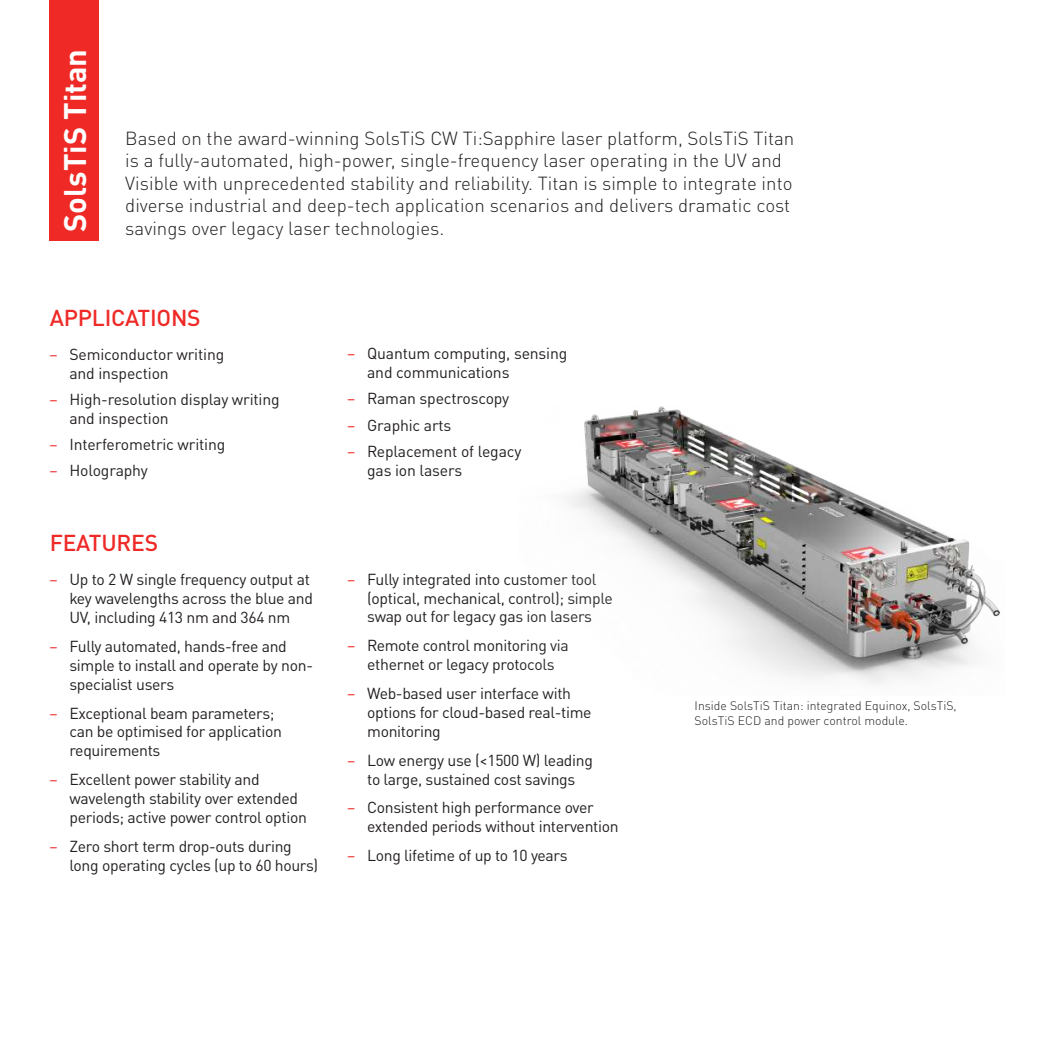
<style>
.page{position:relative;width:1042px;height:1042px;background:#fff}
.page>*{position:absolute;margin:0;border:0;box-sizing:border-box;transform-origin:0 0}
.t1{font:700 30.8px "DINOT";color:#fff}
.t2{font:500 22.75px "DINOT";letter-spacing:-.01em;color:#ee2926}
.t3{font:300 18.72px/22.4px "DINOT";color:#231f20}
.t4{font:15.75px/18.9px "DINOT";letter-spacing:-.02em;color:#231f20}
.t5{font:300 12.25px/14.7px "DINOT";color:#231f20}
.s1{color:#ee2926}
</style>
<div class="page">
<div style="left:50px;top:0;width:49px;height:241px;background:#ee2926"></div>
<img style="left:569px;top:406px;width:431px;height:278px">
<h1 class="t1" style="left:55px;top:232px;width:184px;rotate:-90deg">SolsTiS Titan</h1>
<p class="t3" style="left:125px;top:127px;width:670px">Based on the award-winning SolsTiS CW Ti:Sapphire laser platform, SolsTiS Titan is a fully-automated, high-power, single-frequency laser operating in the UV and Visible with unprecedented stability and reliability. Titan is simple to integrate into diverse industrial and deep-tech application scenarios and delivers dramatic cost savings over legacy laser technologies.</p>
<h2 class="t2" style="left:50px;top:303px;width:152px">APPLICATIONS</h2>
<p class="t4" style="left:69px;top:344px;width:156px;text-indent:-20px"><span class="s1">–</span> Semiconductor writing and inspection</p>
<p class="t4" style="left:69px;top:389px;width:212px;text-indent:-20px"><span class="s1">–</span> High-resolution display writing and inspection</p>
<p class="t4" style="left:50px;top:435px;width:177px"><span class="s1">–</span> Interferometric writing</p>
<p class="t4" style="left:50px;top:461px;width:100px"><span class="s1">–</span> Holography</p>
<h2 class="t2" style="left:50px;top:529px;width:110px">FEATURES</h2>
<p class="t4" style="left:69px;top:570px;width:245px;text-indent:-20px"><span class="s1">–</span> Up to 2 W single frequency output at key wavelengths across the blue and<br>UV, including 413 nm and 364 nm</p>
<p class="t4" style="left:69px;top:636px;width:245px;text-indent:-20px"><span class="s1">–</span> Fully automated, hands-free and simple to install and operate by non&shy;specialist users</p>
<p class="t4" style="left:69px;top:703px;width:214px;text-indent:-20px"><span class="s1">–</span> Exceptional beam parameters; can be optimised for application requirements</p>
<p class="t4" style="left:69px;top:770px;width:239px;text-indent:-20px"><span class="s1">–</span> Excellent power stability and wavelength stability over extended periods; active power control option</p>
<p class="t4" style="left:69px;top:836px;width:250px;text-indent:-20px"><span class="s1">–</span> Zero short term drop-outs during long operating cycles (up to 60 hours)</p>
<p class="t4" style="left:367px;top:344px;width:202px;text-indent:-20px"><span class="s1">–</span> Quantum computing, sensing and communications</p>
<p class="t4" style="left:347px;top:389px;width:163px"><span class="s1">–</span> Raman spectroscopy</p>
<p class="t4" style="left:347px;top:415px;width:106px"><span class="s1">–</span> Graphic arts</p>
<p class="t4" style="left:367px;top:442px;width:156px;text-indent:-20px"><span class="s1">–</span> Replacement of legacy gas ion lasers</p>
<p class="t4" style="left:367px;top:569px;width:247px;text-indent:-20px"><span class="s1">–</span> Fully integrated into customer tool (optical, mechanical, control); simple swap out for legacy gas ion lasers</p>
<p class="t4" style="left:347px;top:636px;width:223px;text-align:center"><span class="s1">–</span> Remote control monitoring via ethernet or legacy protocols</p>
<p class="t4" style="left:367px;top:683px;width:226px;text-indent:-20px"><span class="s1">–</span> Web-based user interface with options for cloud-based real-time monitoring</p>
<p class="t4" style="left:347px;top:750px;width:247px;text-align:center"><span class="s1">–</span> Low energy use (&lt;1500 W) leading to large, sustained cost savings</p>
<p class="t4" style="left:367px;top:798px;width:253px;text-indent:-20px"><span class="s1">–</span> Consistent high performance over extended periods without intervention</p>
<p class="t4" style="left:347px;top:845px;width:222px"><span class="s1">–</span> Long lifetime of up to 10 years</p>
<p class="t5" style="left:694px;top:698px;width:264px">Inside SolsTiS Titan: integrated Equinox, SolsTiS,<br>SolsTiS ECD and power control module.</p>
</div>
